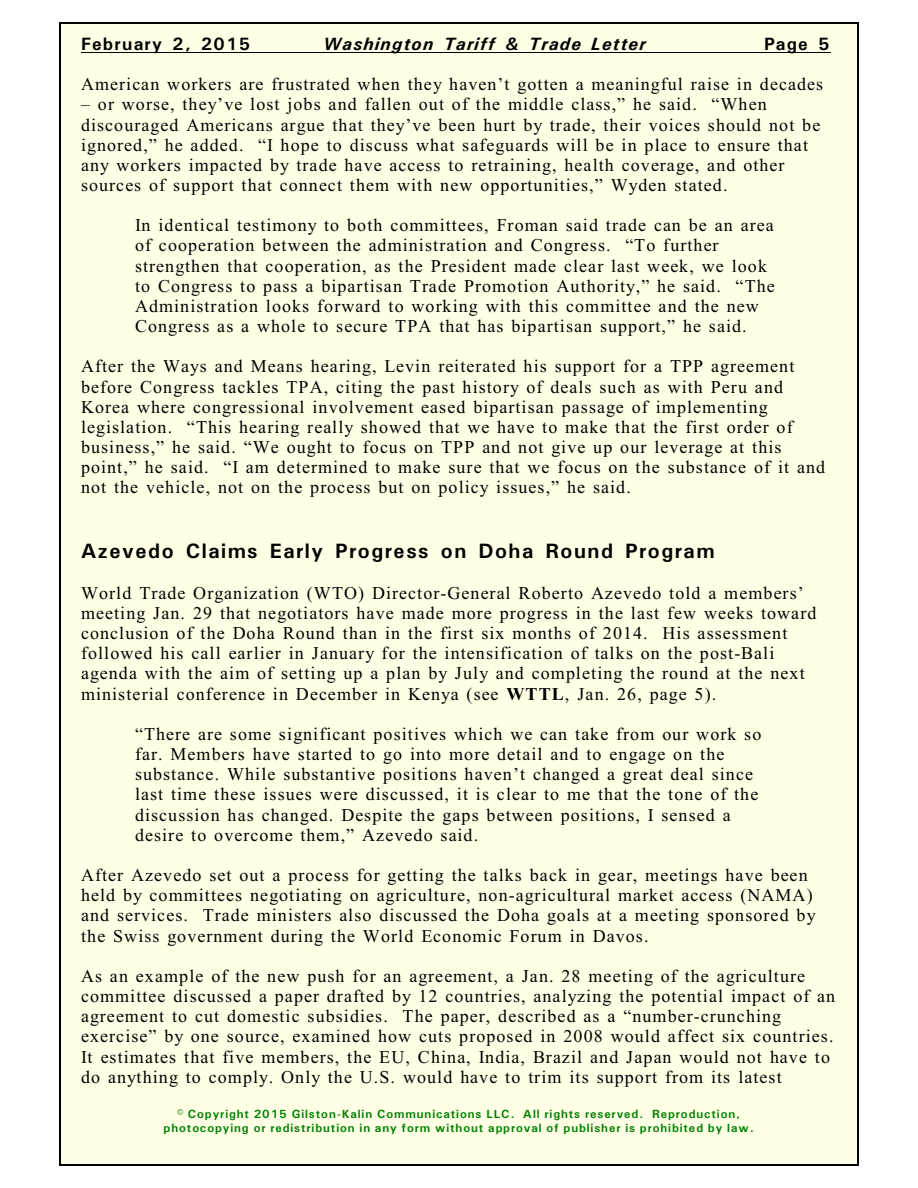
<style>
.page{position:relative;width:918px;height:1188px;background:#fff}
.page>*{position:absolute;margin:0;border:0;box-sizing:border-box;transform-origin:0 0}
.t1{font:700 21px "Univers";letter-spacing:.07em;color:#000}
.t2{font:18px/20.1px "Times New Roman";letter-spacing:.06em;color:#000}
.t3{font:italic 700 18px "Univers";letter-spacing:.065em;color:#000}
.t4{font:700 18px "Univers";letter-spacing:.075em;color:#000}
.t5{font:700 12px/13.6px "Univers";letter-spacing:.075em;color:#008000;text-align:center}
.s1{font-weight:700}
</style>
<div class="page">
<div style="left:59px;top:23px;width:800px;height:1142px;background:#ffffe6"></div>
<hr style="left:59px;top:23px;width:1px;height:1142px;background:#000">
<hr style="left:857px;top:23px;width:2px;height:1142px;background:#000">
<hr style="left:59px;top:23px;width:799px;height:1px;background:#000">
<hr style="left:59px;top:1164px;width:799px;height:1px;background:#000">
<hr style="left:81px;top:52px;width:750px;height:1px;background:#000">
<p class="t4" style="left:81px;top:38px;width:171px">February 2, 2015</p>
<p class="t3" style="left:323px;top:38px;width:324px">Washington Tariff &amp; Trade Letter</p>
<p class="t4" style="left:764px;top:38px;width:67px">Page 5</p>
<p class="t2" style="left:81px;top:76px;width:744px">American workers are frustrated when they haven’t gotten a meaningful raise in decades</p>
<p class="t2" style="left:81px;top:96px;width:741px">– or worse, they’ve lost jobs and fallen out of the middle class,” he said. “When discouraged Americans argue that they’ve been hurt by trade, their voices should not be ignored,” he added. “I hope to discuss what safeguards will be in place to ensure that any workers impacted by trade have access to retraining, health coverage, and other sources of support that connect them with new opportunities,” Wyden stated.</p>
<p class="t2" style="left:135px;top:217px;width:641px">In identical testimony to both committees, Froman said trade can be an area of cooperation between the administration and Congress. “To further strengthen that cooperation, as the President made clear last week, we look to Congress to pass a bipartisan Trade Promotion Authority,” he said. “The Administration looks forward to working with this committee and the new Congress as a whole to secure TPA that has bipartisan support,” he said.</p>
<p class="t2" style="left:81px;top:358px;width:746px">After the Ways and Means hearing, Levin reiterated his support for a TPP agreement before Congress tackles TPA, citing the past history of deals such as with Peru and Korea where congressional involvement eased bipartisan passage of implementing legislation. “This hearing really showed that we have to make that the first order of business,” he said. “We ought to focus on TPP and not give up our leverage at this point,” he said. “I am determined to make sure that we focus on the substance of it and not the vehicle, not on the process but on policy issues,” he said.</p>
<p class="t1" style="left:81px;top:543px;width:635px">Azevedo Claims Early Progress on Doha Round Program</p>
<p class="t2" style="left:81px;top:584px;width:737px">World Trade Organization (WTO) Director-General Roberto Azevedo told a members’ meeting Jan. 29 that negotiators have made more progress in the last few weeks toward conclusion of the Doha Round than in the first six months of 2014. His assessment followed his call earlier in January for the intensification of talks on the post-Bali agenda with the aim of setting up a plan by July and completing the round at the next ministerial conference in December in Kenya (see <span class="s1">WTTL</span>, Jan. 26, page 5).</p>
<p class="t2" style="left:135px;top:726px;width:628px">“There are some significant positives which we can take from our work so far. Members have started to go into more detail and to engage on the substance. While substantive positions haven’t changed a great deal since last time these issues were discussed, it is clear to me that the tone of the discussion has changed. Despite the gaps between positions, I sensed a desire to overcome them,” Azevedo said.</p>
<p class="t2" style="left:81px;top:867px;width:736px">After Azevedo set out a process for getting the talks back in gear, meetings have been held by committees negotiating on agriculture, non-agricultural market access (NAMA) and services. Trade ministers also discussed the Doha goals at a meeting sponsored by the Swiss government during the World Economic Forum in Davos.</p>
<p class="t2" style="left:81px;top:968px;width:756px">As an example of the new push for an agreement, a Jan. 28 meeting of the agriculture committee discussed a paper drafted by 12 countries, analyzing the potential impact of an agreement to cut domestic subsidies. The paper, described as a “number-crunching exercise” by one source, examined how cuts proposed in 2008 would affect six countries.<br>It estimates that five members, the EU, China, India, Brazil and Japan would not have to do anything to comply. Only the U.S. would have to trim its support from its latest</p>
<p class="t5" style="left:164px;top:1108px;width:592px">© Copyright 2015 Gilston-Kalin Communications LLC. All rights reserved. Reproduction, photocopying or redistribution in any form without approval of publisher is prohibited by law.</p>
</div>
